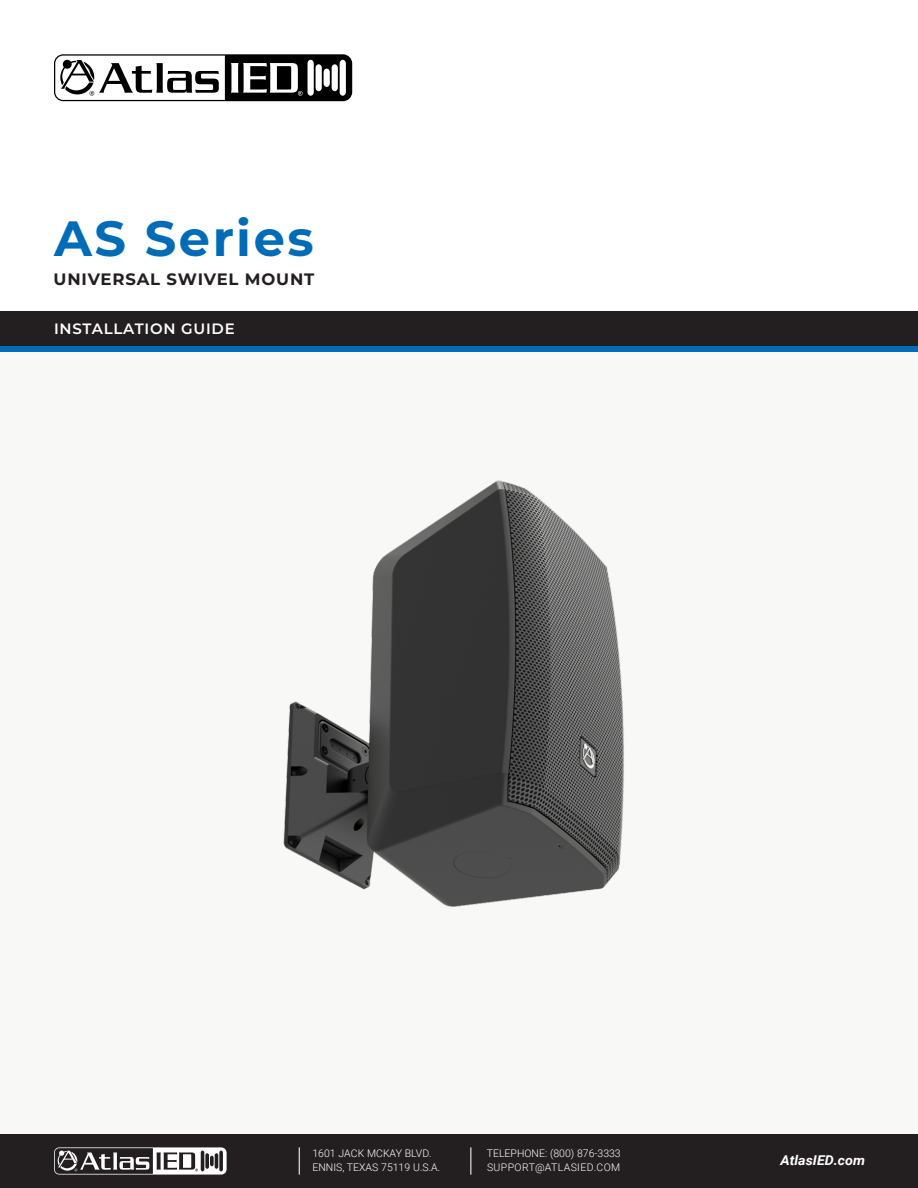
<style>
.page{position:relative;width:918px;height:1188px;background:#fff}
.page>*{position:absolute;margin:0;border:0;box-sizing:border-box;transform-origin:0 0}
.t1{font:700 49.5px "Montserrat";letter-spacing:.05em;color:#006cb7}
.t2{font:700 16.5px "Montserrat";letter-spacing:.05em;color:#231f20}
.t3{font:600 15px "Montserrat";letter-spacing:.05em;color:#fff}
.t4{font:italic 700 13.5px "Roboto";color:#fff;scale:1.05 1}
.t5{font:300 10.5px/13.5px "Roboto";color:#fff}
.t6{font:300 10.5px "Roboto";letter-spacing:.035em;color:#fff}
</style>
<div class="page">
<div style="left:0;top:350px;width:918px;height:785px;background:#f8f8f7"></div>
<svg style="left:54px;top:54px;width:298px;height:47px"></svg>
<div style="left:0;top:1134px;width:918px;height:54px;background:#231f20"></div>
<svg style="left:54px;top:1147px;width:173px;height:28px"></svg>
<svg style="left:299px;top:1147px;width:1px;height:28px"></svg>
<svg style="left:470px;top:1147px;width:1px;height:28px"></svg>
<img style="left:283px;top:480px;width:341px;height:427px">
<div style="left:0;top:311px;width:918px;height:41px;background:#231f20"></div>
<div style="left:0;top:346px;width:918px;height:6px;background:#006cb7"></div>
<p class="t1" style="left:54px;top:203px;width:261px">AS Series</p>
<p class="t2" style="left:54px;top:267px;width:262px">UNIVERSAL SWIVEL MOUNT</p>
<p class="t3" style="left:54px;top:318px;width:182px">INSTALLATION GUIDE</p>
<p class="t5" style="left:312px;top:1147px;width:129px">1601 JACK MCKAY BLVD.<br>ENNIS, TEXAS 75119 U.S.A.</p>
<p class="t5" style="left:487px;top:1147px;width:135px">TELEPHONE: (800) 876-3333</p>
<p class="t6" style="left:487px;top:1160px;width:135px">SUPPORT@ATLASIED.COM</p>
<p class="t4" style="left:781px;top:1151px;width:82px">AtlasIED.com</p>
</div>
